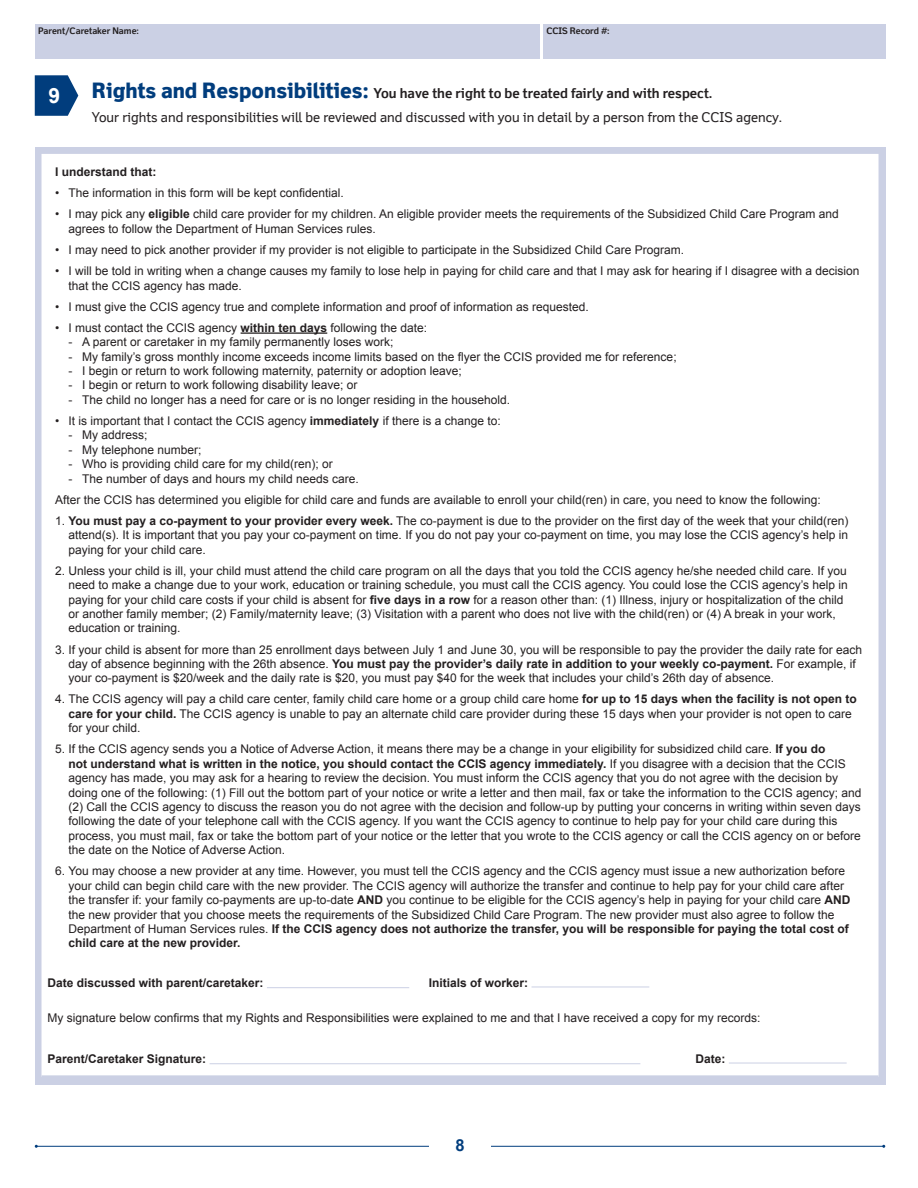
<style>
.page{position:relative;width:918px;height:1188px;background:#fff}
.page>*{position:absolute;margin:0;border:0;box-sizing:border-box;transform-origin:0 0}
.t1{font:700 21px "Arial";color:#fff}
.t2{font:700 16.5px "Arial";color:#013d7d}
.t3{font:13.5px/24.8px "Felbridge";color:#231f20}
.t4{font:12px/14.4px "Arial";color:#231f20}
.t5{font:700 12px "Arial";color:#231f20}
.t6{font:700 9px "Felbridge";color:#231f20}
.s1{font-weight:800;font-size:21px;color:#013d7d}
.s2{font-weight:700}
</style>
<div class="page">
<div style="left:35px;top:24px;width:504px;height:35px;background:#cbd0e4"></div>
<div style="left:543px;top:24px;width:342px;height:35px;background:#cbd0e4"></div>
<hr style="left:36px;top:1146px;width:848px;height:1px;background:#013d7d">
<div style="left:429px;top:1125px;width:62px;height:39px;background:#fff"></div>
<svg style="left:35px;top:75px;width:43px;height:41px;background:#21558d"></svg>
<div style="left:35px;top:147px;width:850px;height:938px;background:#cbd0e4"></div>
<div style="left:42px;top:154px;width:837px;height:921px;background:#fff"></div>
<hr style="left:241px;top:332px;width:86px;height:2px;background:#231f20">
<hr style="left:267px;top:987px;width:142px;height:1px;background:#cbd0e4">
<hr style="left:532px;top:987px;width:117px;height:1px;background:#cbd0e4">
<hr style="left:210px;top:1063px;width:430px;height:1px;background:#cbd0e4">
<hr style="left:729px;top:1063px;width:118px;height:1px;background:#cbd0e4">
<p class="t6" style="left:38px;top:25px;width:102px">Parent/Caretaker Name:</p>
<p class="t6" style="left:546px;top:25px;width:65px">CCIS Record #:</p>
<h1 class="t1" style="left:48px;top:82px;width:13px">9</h1>
<p class="t3" style="left:92px;top:80px;width:692px"><span class="s1">Rights and Responsibilities:</span> <span class="s2">You have the right to be treated fairly and with respect.<br></span>Your rights and responsibilities will be reviewed and discussed with you in detail by a person from the CCIS agency.</p>
<p class="t5" style="left:55px;top:164px;width:103px">I understand that:</p>
<p class="t4" style="left:55px;top:186px;width:290px">• The information in this form will be kept confidential.</p>
<p class="t4" style="left:69px;top:207px;width:772px;text-indent:-14px">• I may pick any <span class="s2">eligible</span> child care provider for my children. An eligible provider meets the requirements of the Subsidized Child Care Program and agrees to follow the Department of Human Services rules.</p>
<p class="t4" style="left:55px;top:243px;width:631px">• I may need to pick another provider if my provider is not eligible to participate in the Subsidized Child Care Program.</p>
<p class="t4" style="left:69px;top:264px;width:793px;text-indent:-14px">• I will be told in writing when a change causes my family to lose help in paying for child care and that I may ask for hearing if I disagree with a decision that the CCIS agency has made.</p>
<p class="t4" style="left:55px;top:299px;width:535px">• I must give the CCIS agency true and complete information and proof of information as requested.</p>
<p class="t4" style="left:55px;top:321px;width:374px">• I must contact the CCIS agency <span class="s2">within ten days</span> following the date:</p>
<p class="t4" style="left:69px;top:335px;width:326px">- A parent or caretaker in my family permanently loses work;</p>
<p class="t4" style="left:69px;top:349px;width:610px">- My family’s gross monthly income exceeds income limits based on the flyer the CCIS provided me for reference;</p>
<p class="t4" style="left:69px;top:364px;width:395px">- I begin or return to work following maternity, paternity or adoption leave;</p>
<p class="t4" style="left:69px;top:378px;width:290px">- I begin or return to work following disability leave; or</p>
<p class="t4" style="left:69px;top:393px;width:443px">- The child no longer has a need for care or is no longer residing in the household.</p>
<p class="t4" style="left:55px;top:414px;width:447px">• It is important that I contact the CCIS agency <span class="s2">immediately</span> if there is a change to:</p>
<p class="t4" style="left:69px;top:428px;width:80px">- My address;</p>
<p class="t4" style="left:69px;top:442px;width:134px">- My telephone number;</p>
<p class="t4" style="left:69px;top:457px;width:266px">- Who is providing child care for my child(ren); or</p>
<p class="t4" style="left:55px;top:468px;width:767px;line-height:21.1px;text-indent:14px">- The number of days and hours my child needs care.<br>After the CCIS has determined you eligible for child care and funds are available to enroll your child(ren) in care, you need to know the following:</p>
<p class="t4" style="left:69px;top:514px;width:781px;text-align:justify;text-indent:-14px">1. <span class="s2">You must pay a co-payment to your provider every week.</span> The co-payment is due to the provider on the first day of the week that your child(ren) attend(s). It is important that you pay your co-payment on time. If you do not pay your co-payment on time, you may lose the CCIS agency’s help in paying for your child care.</p>
<p class="t4" style="left:69px;top:563px;width:781px;text-indent:-14px">2. Unless your child is ill, your child must attend the child care program on all the days that you told the CCIS agency he/she needed child care. If you need to make a change due to your work, education or training schedule, you must call the CCIS agency. You could lose the CCIS agency’s help in paying for your child care costs if your child is absent for <span class="s2">five days in a row</span> for a reason other than: (1) Illness, injury or hospitalization of the child or another family member; (2) Family/maternity leave; (3) Visitation with a parent who does not live with the child(ren) or (4) A break in your work, education or training.</p>
<p class="t4" style="left:69px;top:642px;width:795px;text-indent:-13px">3. If your child is absent for more than 25 enrollment days between July 1 and June 30, you will be responsible to pay the provider the daily rate for each day of absence beginning with the 26th absence. <span class="s2">You must pay the provider’s daily rate in addition to your weekly co-payment.</span> For example, if your co-payment is $20/week and the daily rate is $20, you must pay $40 for the week that includes your child’s 26th day of absence.</p>
<p class="t4" style="left:69px;top:692px;width:790px;text-indent:-14px">4. The CCIS agency will pay a child care center, family child care home or a group child care home <span class="s2">for up to 15 days when the facility is not open to care for your child.</span> The CCIS agency is unable to pay an alternate child care provider during these 15 days when your provider is not open to care for your child.</p>
<p class="t4" style="left:69px;top:742px;width:795px;text-indent:-14px">5. If the CCIS agency sends you a Notice of Adverse Action, it means there may be a change in your eligibility for subsidized child care. <span class="s2">If you do<br>not understand what is written in the notice, you should contact the CCIS agency immediately.</span> If you disagree with a decision that the CCIS agency has made, you may ask for a hearing to review the decision. You must inform the CCIS agency that you do not agree with the decision by doing one of the following: (1) Fill out the bottom part of your notice or write a letter and then mail, fax or take the information to the CCIS agency; and (2) Call the CCIS agency to discuss the reason you do not agree with the decision and follow-up by putting your concerns in writing within seven days following the date of your telephone call with the CCIS agency. If you want the CCIS agency to continue to help pay for your child care during this process, you must mail, fax or take the bottom part of your notice or the letter that you wrote to the CCIS agency or call the CCIS agency on or before the date on the Notice of Adverse Action.</p>
<p class="t4" style="left:69px;top:864px;width:784px;text-indent:-13px">6. You may choose a new provider at any time. However, you must tell the CCIS agency and the CCIS agency must issue a new authorization before your child can begin child care with the new provider. The CCIS agency will authorize the transfer and continue to help pay for your child care after the transfer if: your family co-payments are up-to-date <span class="s2">AND</span> you continue to be eligible for the CCIS agency’s help in paying for your child care <span class="s2">AND </span>the new provider that you choose meets the requirements of the Subsidized Child Care Program. The new provider must also agree to follow the Department of Human Services rules. <span class="s2">If the CCIS agency does not authorize the transfer, you will be responsible for paying the total cost of child care at the new provider.</span></p>
<p class="t5" style="left:48px;top:975px;width:218px">Date discussed with parent/caretaker:</p>
<p class="t5" style="left:429px;top:975px;width:101px">Initials of worker:</p>
<p class="t4" style="left:48px;top:1011px;width:714px">My signature below confirms that my Rights and Responsibilities were explained to me and that I have received a copy for my records:</p>
<p class="t5" style="left:48px;top:1051px;width:160px">Parent/Caretaker Signature:</p>
<p class="t5" style="left:696px;top:1051px;width:31px">Date:</p>
<h2 class="t2" style="left:455px;top:1134px;width:11px">8</h2>
</div>
